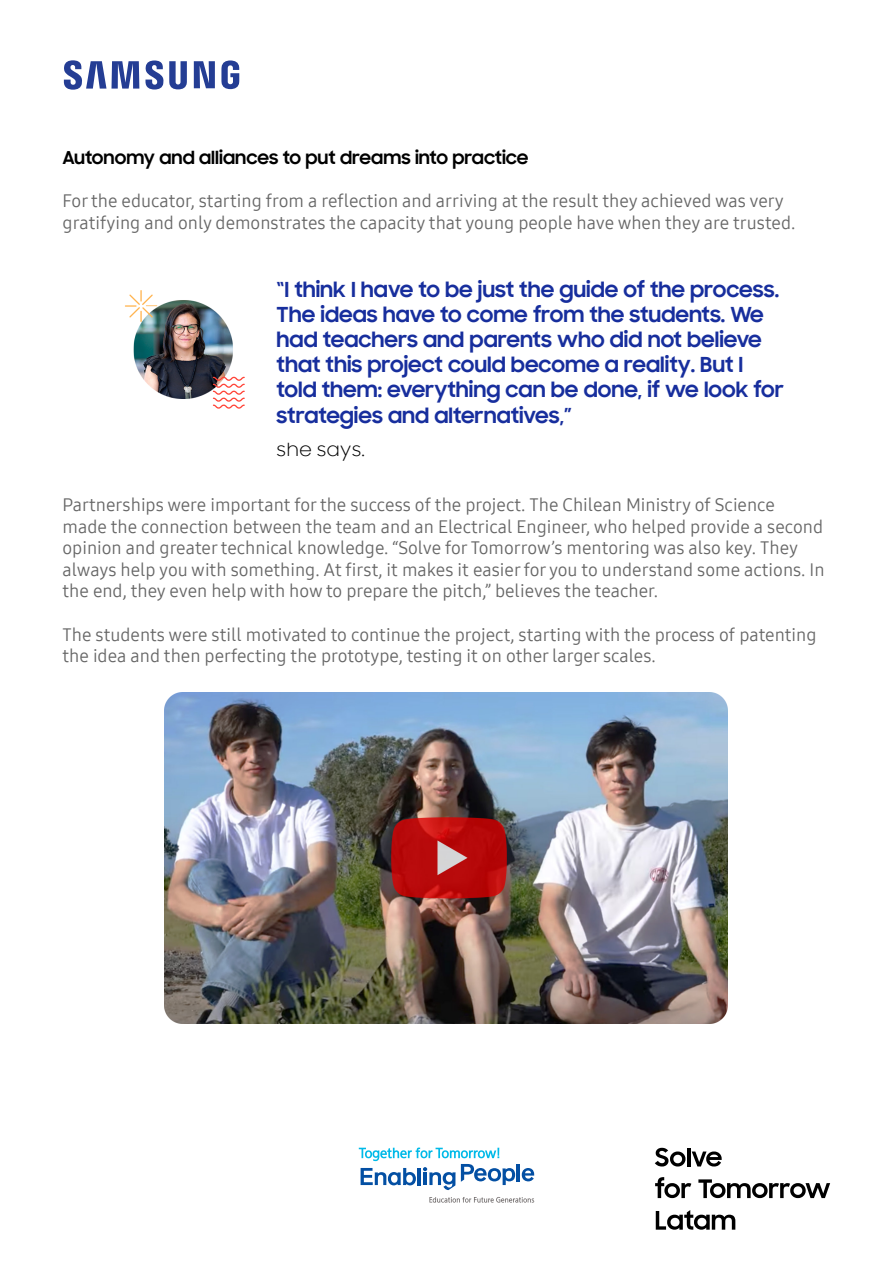
<style>
.page{position:relative;width:893px;height:1263px;background:#fff}
.page>*{position:absolute;margin:0;border:0;box-sizing:border-box;transform-origin:0 0}
.aspas{font:700 21px/25.2px "Samsung Sharp Sans";color:#172e9d}
.texto_corrido{font:18px/21.6px "Samsung One 400";color:#666}
.t1{font:700 18px "Samsung Sharp Sans";color:#000}
.linha_fina{font:18px "Samsung Sharp Sans";color:#000}
</style>
<div class="page">
<svg style="left:64px;top:60px;width:175px;height:30px"></svg>
<svg style="left:655px;top:1148px;width:30px;height:18px"></svg>
<hr style="left:687px;top:1147px;width:3px;height:19px;background:#000">
<svg style="left:692px;top:1151px;width:30px;height:15px"></svg>
<svg style="left:655px;top:1177px;width:36px;height:21px"></svg>
<svg style="left:698px;top:1179px;width:132px;height:19px"></svg>
<svg style="left:656px;top:1210px;width:79px;height:20px"></svg>
<hr style="left:517px;top:1164px;width:3px;height:17px;background:#034fa3">
<svg style="left:522px;top:1168px;width:12px;height:13px"></svg>
<svg style="left:429px;top:1197px;width:105px;height:5px"></svg>
<svg style="left:359px;top:1147px;width:156px;height:43px"></svg>
<img style="left:165px;top:692px;width:563px;height:332px">
<img style="left:133px;top:300px;width:102px;height:99px">
<svg style="left:213px;top:377px;width:32px;height:32px"></svg>
<svg style="left:125px;top:290px;width:32px;height:32px"></svg>
<h2 class="t1" style="left:63px;top:144px;width:468px">Autonomy and alliances to put dreams into practice</h2>
<p class="texto_corrido" style="left:63px;top:190px;width:734px">For the educator, starting from a reflection and arriving at the result they achieved was very gratifying and only demonstrates the capacity that young people have when they are trusted.</p>
<p class="aspas" style="left:277px;top:275px;width:509px">“I think I have to be just the guide of the process.<br>The ideas have to come from the students. We had teachers and parents who did not believe that this project could become a reality. But I told them: everything can be done, if we look for strategies and alternatives,”</p>
<p class="linha_fina" style="left:277px;top:437px;width:90px">she says.</p>
<p class="texto_corrido" style="left:63px;top:494px;width:764px">Partnerships were important for the success of the project. The Chilean Ministry of Science<br>made the connection between the team and an Electrical Engineer, who helped provide a second opinion and greater technical knowledge. “Solve for Tomorrow’s mentoring was also key. They always help you with something. At first, it makes it easier for you to understand some actions. In the end, they even help with how to prepare the pitch,” believes the teacher.</p>
<p class="texto_corrido" style="left:63px;top:623px;width:755px">The students were still motivated to continue the project, starting with the process of patenting the idea and then perfecting the prototype, testing it on other larger scales.</p>
</div>
